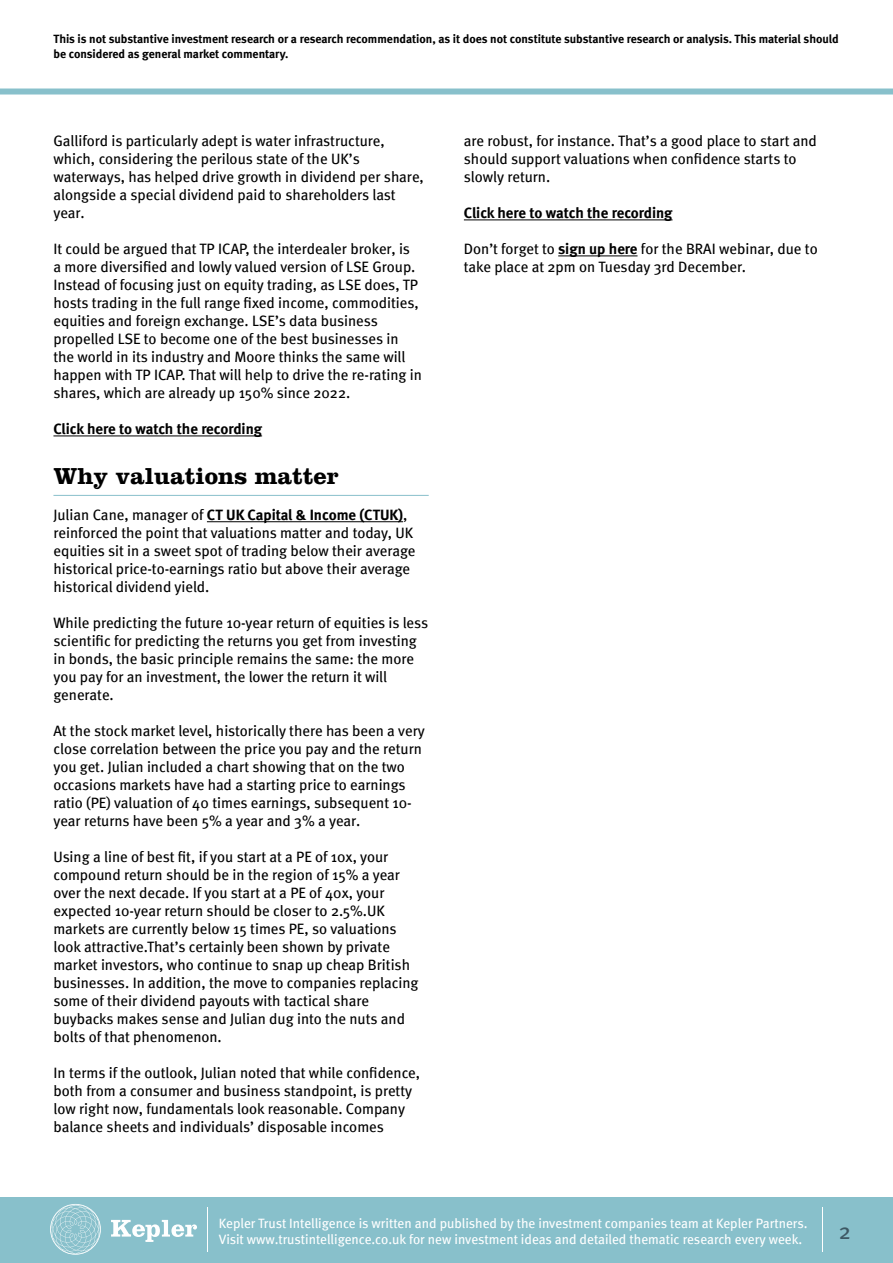
<style>
.page{position:relative;width:893px;height:1263px;background:#fff}
.page>*{position:absolute;margin:0;border:0;box-sizing:border-box;transform-origin:0 0}
.t1{font:700 24px "Clarendon LT Std";color:#000}
.t2{font:22.5px "Meta";color:#3d5864}
.t3{font:15px/18px "Meta";color:#000}
.t4{font:15px "Meta Bold LF";color:#000}
.t5{font:13.5px/16.2px "Meta";color:#fff}
.t6{font:12px/14.4px "Meta Bold LF";color:#000}
.s1{font-family:"Meta"}
.s2{font-family:"Meta Bold LF"}
</style>
<div class="page">
<div style="left:0;top:1197px;width:893px;height:66px;background:#88c0cb"></div>
<svg style="left:111px;top:1220px;width:86px;height:22px"></svg>
<svg style="left:50px;top:1204px;width:51px;height:51px"></svg>
<hr style="left:207px;top:1207px;width:1px;height:44px;background:#fff">
<div style="left:0;top:89px;width:893px;height:6px;background:#88c0cb"></div>
<hr style="left:822px;top:1207px;width:1px;height:44px;background:#fff">
<hr style="left:464px;top:220px;width:209px;height:1px;background:#000">
<hr style="left:558px;top:256px;width:80px;height:1px;background:#000">
<hr style="left:53px;top:436px;width:209px;height:1px;background:#000">
<hr style="left:53px;top:495px;width:376px;height:1px;background:#88c0cb">
<hr style="left:207px;top:521px;width:196px;height:1px;background:#000">
<p class="t6" style="left:53px;top:32px;width:787px">This is not substantive investment research or a research recommendation, as it does not constitute substantive research or analysis. This material should be considered as general market commentary.</p>
<p class="t3" style="left:53px;top:131px;width:372px">Galliford is particularly adept is water infrastructure, which, considering the perilous state of the UK’s waterways, has helped drive growth in dividend per share, alongside a special dividend paid to shareholders last year.</p>
<p class="t3" style="left:53px;top:239px;width:370px">It could be argued that TP ICAP, the interdealer broker, is<br>a more diversified and lowly valued version of LSE Group.<br>Instead of focusing just on equity trading, as LSE does, TP hosts trading in the full range fixed income, commodities, equities and foreign exchange. LSE’s data business propelled LSE to become one of the best businesses in the world in its industry and Moore thinks the same will happen with TP ICAP. That will help to drive the re-rating in shares, which are already up 150% since 2022.</p>
<p class="t4" style="left:53px;top:420px;width:210px">Click here to watch the recording</p>
<h1 class="t1" style="left:53px;top:461px;width:287px">Why valuations matter</h1>
<p class="t4" style="left:53px;top:506px;width:355px"><span class="s1">Julian Cane, manager of</span> CT UK Capital &amp; Income (CTUK)<span class="s1">,</span></p>
<p class="t3" style="left:53px;top:523px;width:364px">reinforced the point that valuations matter and today, UK equities sit in a sweet spot of trading below their average historical price-to-earnings ratio but above their average historical dividend yield.</p>
<p class="t3" style="left:53px;top:613px;width:376px">While predicting the future 10-year return of equities is less scientific for predicting the returns you get from investing in bonds, the basic principle remains the same: the more you pay for an investment, the lower the return it will generate.</p>
<p class="t3" style="left:53px;top:721px;width:373px">At the stock market level, historically there has been a very close correlation between the price you pay and the return you get. Julian included a chart showing that on the two occasions markets have had a starting price to earnings ratio (PE) valuation of 40 times earnings, subsequent 10- year returns have been 5% a year and 3% a year.</p>
<p class="t3" style="left:53px;top:847px;width:366px">Using a line of best fit, if you start at a PE of 10x, your compound return should be in the region of 15% a year over the next decade. If you start at a PE of 40x, your expected 10-year return should be closer to 2.5%.UK markets are currently below 15 times PE, so valuations look attractive.That’s certainly been shown by private market investors, who continue to snap up cheap British businesses. In addition, the move to companies replacing some of their dividend payouts with tactical share buybacks makes sense and Julian dug into the nuts and bolts of that phenomenon.</p>
<p class="t3" style="left:53px;top:1063px;width:368px">In terms if the outlook, Julian noted that while confidence, both from a consumer and business standpoint, is pretty low right now, fundamentals look reasonable. Company balance sheets and individuals’ disposable incomes</p>
<p class="t3" style="left:464px;top:131px;width:355px">are robust, for instance. That’s a good place to start and should support valuations when confidence starts to slowly return.</p>
<p class="t4" style="left:464px;top:204px;width:210px">Click here to watch the recording</p>
<p class="t3" style="left:464px;top:239px;width:355px">Don’t forget to <span class="s2">sign up here</span> for the BRAI webinar, due to take place at 2pm on Tuesday 3rd December.</p>
<p class="t5" style="left:219px;top:1214px;width:590px">Kepler Trust Intelligence is written and published by the investment companies team at Kepler Partners.<br>Visit www.trustintelligence.co.uk for new investment ideas and detailed thematic research every week.</p>
<h2 class="t2" style="left:839px;top:1218px;width:14px">2</h2>
</div>
